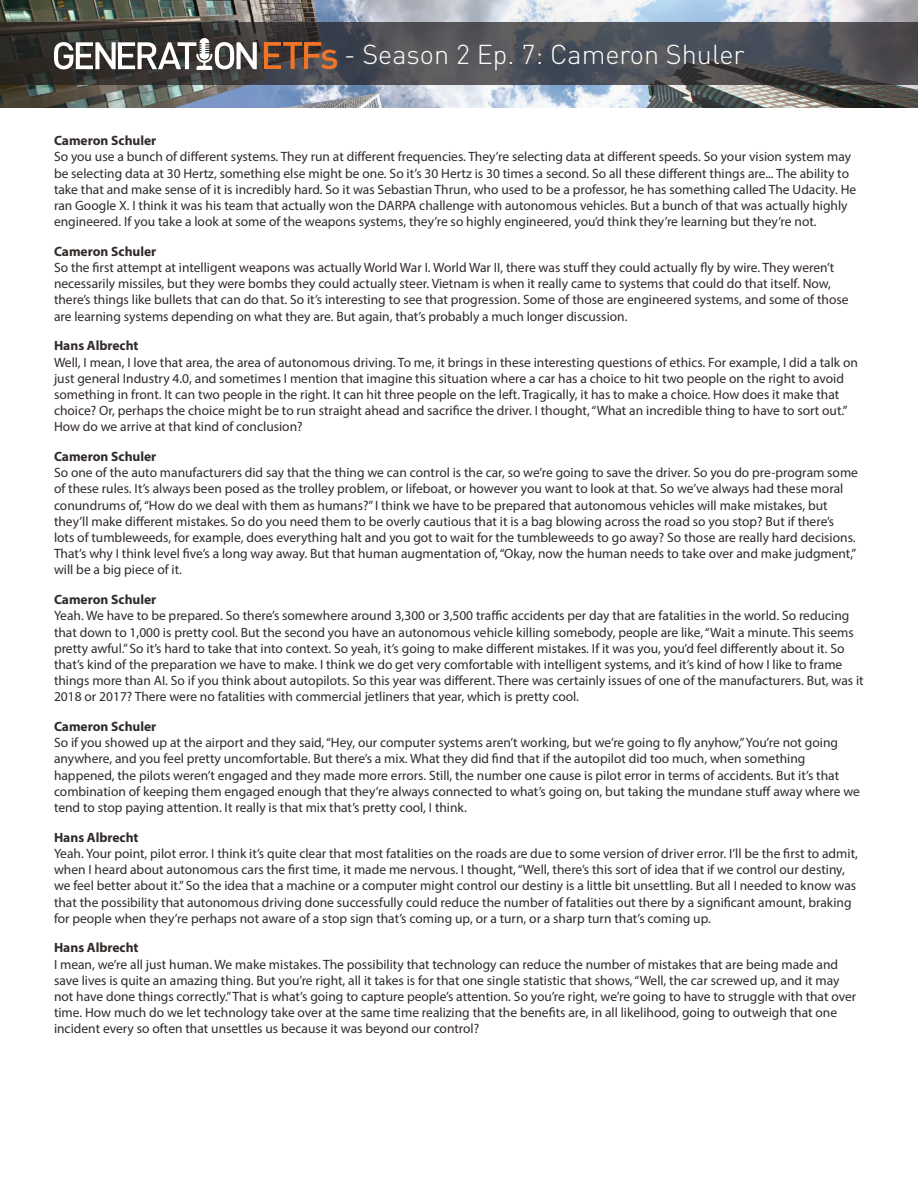
<style>
.page{position:relative;width:918px;height:1188px;background:#fff}
.page>*{position:absolute;margin:0;border:0;box-sizing:border-box;transform-origin:0 0}
.t1{font:300 27px "DIN Pro";color:#fff}
.t2{font:13.5px/16.2px "Myriad Pro";color:#302a28}
.t3{font:700 13.5px "Myriad Pro";color:#302a28}
</style>
<div class="page">
<img style="left:0;top:0;width:918px;height:108px">
<svg style="left:0;top:23px;width:918px;height:62px;background:#47484c"></svg>
<svg style="left:264px;top:42px;width:73px;height:27px;background:#855338"></svg>
<svg style="left:54px;top:38px;width:203px;height:32px"></svg>
<p class="t1" style="left:344px;top:34px;width:402px">- Season 2 Ep. 7: Cameron Shuler</p>
<p class="t3" style="left:54px;top:132px;width:104px">Cameron Schuler</p>
<p class="t2" style="left:54px;top:148px;width:804px">So you use a bunch of different systems. They run at different frequencies. They’re selecting data at different speeds. So your vision system may be selecting data at 30 Hertz, something else might be one. So it’s 30 Hertz is 30 times a second. So all these different things are... The ability to take that and make sense of it is incredibly hard. So it was Sebastian Thrun, who used to be a professor, he has something called The Udacity. He ran Google X. I think it was his team that actually won the DARPA challenge with autonomous vehicles. But a bunch of that was actually highly engineered. If you take a look at some of the weapons systems, they’re so highly engineered, you’d think they’re learning but they’re not.</p>
<p class="t3" style="left:54px;top:242px;width:104px">Cameron Schuler</p>
<p class="t2" style="left:54px;top:259px;width:796px">So the first attempt at intelligent weapons was actually World War I. World War II, there was stuff they could actually fly by wire. They weren’t necessarily missiles, but they were bombs they could actually steer. Vietnam is when it really came to systems that could do that itself. Now, there’s things like bullets that can do that. So it’s interesting to see that progression. Some of those are engineered systems, and some of those are learning systems depending on what they are. But again, that’s probably a much longer discussion.</p>
<p class="t3" style="left:54px;top:337px;width:86px">Hans Albrecht</p>
<p class="t2" style="left:54px;top:354px;width:805px">Well, I mean, I love that area, the area of autonomous driving. To me, it brings in these interesting questions of ethics. For example, I did a talk on just general Industry 4.0, and sometimes I mention that imagine this situation where a car has a choice to hit two people on the right to avoid something in front. It can two people in the right. It can hit three people on the left. Tragically, it has to make a choice. How does it make that choice? Or, perhaps the choice might be to run straight ahead and sacrifice the driver. I thought, “What an incredible thing to have to sort out.” How do we arrive at that kind of conclusion?</p>
<p class="t3" style="left:54px;top:448px;width:104px">Cameron Schuler</p>
<p class="t2" style="left:54px;top:464px;width:806px">So one of the auto manufacturers did say that the thing we can control is the car, so we’re going to save the driver. So you do pre-program some of these rules. It’s always been posed as the trolley problem, or lifeboat, or however you want to look at that. So we’ve always had these moral conundrums of, “How do we deal with them as humans?” I think we have to be prepared that autonomous vehicles will make mistakes, but they’ll make different mistakes. So do you need them to be overly cautious that it is a bag blowing across the road so you stop? But if there’s<br>lots of tumbleweeds, for example, does everything halt and you got to wait for the tumbleweeds to go away? So those are really hard decisions.<br>That’s why I think level five’s a long way away. But that human augmentation of, “Okay, now the human needs to take over and make judgment,” will be a big piece of it.</p>
<p class="t3" style="left:54px;top:591px;width:104px">Cameron Schuler</p>
<p class="t2" style="left:54px;top:607px;width:811px">Yeah. We have to be prepared. So there’s somewhere around 3,300 or 3,500 traffic accidents per day that are fatalities in the world. So reducing that down to 1,000 is pretty cool. But the second you have an autonomous vehicle killing somebody, people are like, “Wait a minute. This seems pretty awful.” So it’s hard to take that into context. So yeah, it’s going to make different mistakes. If it was you, you’d feel differently about it. So that’s kind of the preparation we have to make. I think we do get very comfortable with intelligent systems, and it’s kind of how I like to frame things more than AI. So if you think about autopilots. So this year was different. There was certainly issues of one of the manufacturers. But, was it 2018 or 2017? There were no fatalities with commercial jetliners that year, which is pretty cool.</p>
<p class="t3" style="left:54px;top:718px;width:104px">Cameron Schuler</p>
<p class="t2" style="left:54px;top:734px;width:807px">So if you showed up at the airport and they said, “Hey, our computer systems aren’t working, but we’re going to fly anyhow,” You’re not going anywhere, and you feel pretty uncomfortable. But there’s a mix. What they did find that if the autopilot did too much, when something happened, the pilots weren’t engaged and they made more errors. Still, the number one cause is pilot error in terms of accidents. But it’s that combination of keeping them engaged enough that they’re always connected to what’s going on, but taking the mundane stuff away where we tend to stop paying attention. It really is that mix that’s pretty cool, I think.</p>
<p class="t3" style="left:54px;top:828px;width:86px">Hans Albrecht</p>
<p class="t2" style="left:54px;top:845px;width:805px">Yeah. Your point, pilot error. I think it’s quite clear that most fatalities on the roads are due to some version of driver error. I’ll be the first to admit, when I heard about autonomous cars the first time, it made me nervous. I thought, “Well, there’s this sort of idea that if we control our destiny, we feel better about it.” So the idea that a machine or a computer might control our destiny is a little bit unsettling. But all I needed to know was that the possibility that autonomous driving done successfully could reduce the number of fatalities out there by a significant amount, braking for people when they’re perhaps not aware of a stop sign that’s coming up, or a turn, or a sharp turn that’s coming up.</p>
<p class="t3" style="left:54px;top:939px;width:86px">Hans Albrecht</p>
<p class="t2" style="left:54px;top:956px;width:804px">I mean, we’re all just human. We make mistakes. The possibility that technology can reduce the number of mistakes that are being made and save lives is quite an amazing thing. But you’re right, all it takes is for that one single statistic that shows, “Well, the car screwed up, and it may not have done things correctly.” That is what’s going to capture people’s attention. So you’re right, we’re going to have to struggle with that over time. How much do we let technology take over at the same time realizing that the benefits are, in all likelihood, going to outweigh that one incident every so often that unsettles us because it was beyond our control?</p>
</div>
